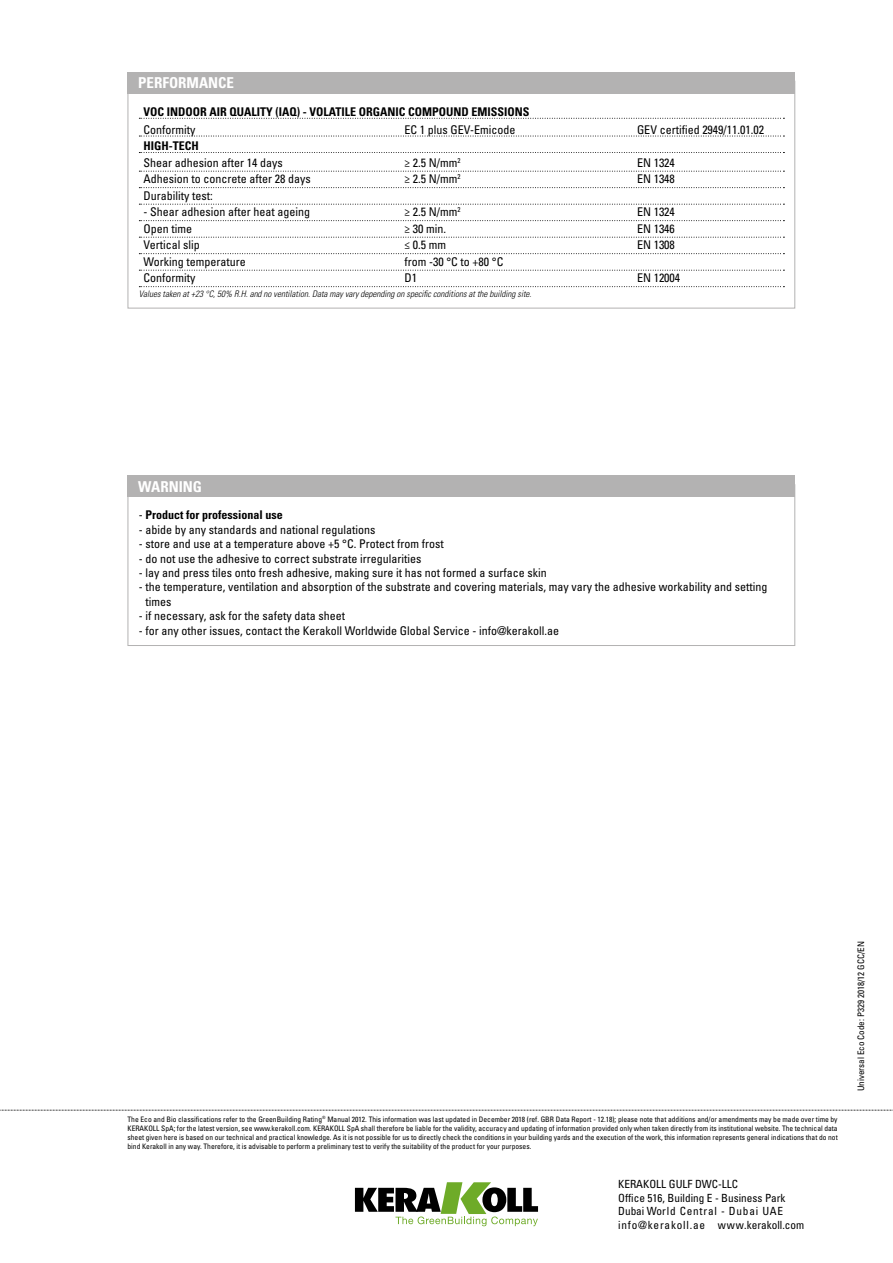
<style>
.page{position:relative;width:893px;height:1263px;background:#fff}
.page>*{position:absolute;margin:0;border:0;box-sizing:border-box;transform-origin:0 0}
.t1{font:700 condensed 15px "Univers LT Std";color:#fff}
.t2{font:condensed 12px/14.4px "Univers LT Std";color:#000}
.t3{font:700 condensed 12px "Univers LT Std";color:#000}
.t4{font:condensed 11.25px/13.5px "Univers LT Std";color:#000}
.t5{font:italic 300 condensed 9px "Univers LT Std";color:#000}
.t6{font:condensed 9px "Univers LT Std";color:#000}
.t7{font:condensed 7.5px/9px "Univers LT Std";color:#000;text-align:justify}
.s1{font-weight:400}
</style>
<div class="page">
<svg style="left:0;top:1110px;width:893px;height:1px"></svg>
<svg style="left:355px;top:1182px;width:183px;height:44px"></svg>
<div style="left:128px;top:476px;width:667px;height:21px;background:#b3b2b2"></div>
<svg style="left:139px;top:118px;width:645px;height:1px"></svg>
<svg style="left:139px;top:136px;width:645px;height:1px"></svg>
<svg style="left:139px;top:152px;width:645px;height:1px"></svg>
<svg style="left:139px;top:171px;width:645px;height:1px"></svg>
<svg style="left:139px;top:187px;width:645px;height:1px"></svg>
<svg style="left:139px;top:204px;width:645px;height:1px"></svg>
<svg style="left:139px;top:220px;width:645px;height:1px"></svg>
<svg style="left:139px;top:237px;width:645px;height:1px"></svg>
<svg style="left:139px;top:253px;width:645px;height:1px"></svg>
<svg style="left:139px;top:270px;width:645px;height:1px"></svg>
<svg style="left:139px;top:286px;width:645px;height:1px"></svg>
<div style="left:128px;top:72px;width:667px;height:22px;background:#b3b2b2"></div>
<p class="t1" style="left:138px;top:74px;width:97px">PERFORMANCE</p>
<p class="t3" style="left:143px;top:104px;width:387px">VOC INDOOR AIR QUALITY (IAQ) - VOLATILE ORGANIC COMPOUND EMISSIONS</p>
<p class="t2" style="left:143px;top:122px;width:53px">Conformity</p>
<p class="t2" style="left:404px;top:122px;width:113px">EC 1 plus GEV-Emicode</p>
<p class="t2" style="left:637px;top:122px;width:129px">GEV certified 2949/11.01.02</p>
<p class="t3" style="left:143px;top:138px;width:57px">HIGH-TECH</p>
<p class="t2" style="left:143px;top:155px;width:141px">Shear adhesion after 14 days</p>
<p class="t2" style="left:404px;top:155px;width:57px">≥ 2.5 N/mm<sup>2</sup></p>
<p class="t2" style="left:637px;top:155px;width:39px">EN 1324</p>
<p class="t2" style="left:143px;top:171px;width:169px">Adhesion to concrete after 28 days</p>
<p class="t2" style="left:404px;top:171px;width:57px">≥ 2.5 N/mm<sup>2</sup></p>
<p class="t2" style="left:637px;top:171px;width:39px">EN 1348</p>
<p class="t2" style="left:143px;top:188px;width:71px">Durability test:</p>
<p class="t2" style="left:143px;top:204px;width:168px">- Shear adhesion after heat ageing</p>
<p class="t2" style="left:404px;top:204px;width:57px">≥ 2.5 N/mm<sup>2</sup></p>
<p class="t2" style="left:637px;top:204px;width:39px">EN 1324</p>
<p class="t2" style="left:143px;top:221px;width:50px">Open time</p>
<p class="t2" style="left:404px;top:221px;width:43px">≥ 30 min.</p>
<p class="t2" style="left:637px;top:221px;width:39px">EN 1346</p>
<p class="t2" style="left:143px;top:237px;width:58px">Vertical slip</p>
<p class="t2" style="left:404px;top:237px;width:43px">≤ 0.5 mm</p>
<p class="t2" style="left:637px;top:237px;width:39px">EN 1308</p>
<p class="t2" style="left:143px;top:254px;width:104px">Working temperature</p>
<p class="t2" style="left:404px;top:254px;width:100px">from -30 °C to +80 °C</p>
<p class="t2" style="left:143px;top:270px;width:53px">Conformity</p>
<p class="t2" style="left:404px;top:270px;width:14px">D1</p>
<p class="t2" style="left:637px;top:270px;width:45px">EN 12004</p>
<p class="t5" style="left:139px;top:288px;width:394px">Values taken at +23 °C, 50% R.H. and no ventilation. Data may vary depending on specific conditions at the building site.</p>
<p class="t1" style="left:138px;top:477px;width:65px">WARNING</p>
<p class="t3" style="left:139px;top:508px;width:145px"><span class="s1">-</span> Product for professional use</p>
<p class="t2" style="left:139px;top:522px;width:238px">- abide by any standards and national regulations</p>
<p class="t2" style="left:139px;top:536px;width:306px">- store and use at a temperature above +5 °C. Protect from frost</p>
<p class="t2" style="left:139px;top:551px;width:284px">- do not use the adhesive to correct substrate irregularities</p>
<p class="t2" style="left:139px;top:565px;width:409px">- lay and press tiles onto fresh adhesive, making sure it has not formed a surface skin</p>
<p class="t2" style="left:146px;top:580px;width:623px;text-indent:-7px">- the temperature, ventilation and absorption of the substrate and covering materials, may vary the adhesive workability and setting times</p>
<p class="t2" style="left:139px;top:608px;width:208px">- if necessary, ask for the safety data sheet</p>
<p class="t2" style="left:139px;top:623px;width:422px">- for any other issues, contact the Kerakoll Worldwide Global Service - info@kerakoll.ae</p>
<p class="t7" style="left:128px;top:1114px;width:712px">The Eco and Bio classifications refer to the GreenBuilding Rating<sup>®</sup> Manual 2012. This information was last updated in December 2018 (ref. GBR Data Report - 12.18); please note that additions and/or amendments may be made over time by KERAKOLL SpA; for the latest version, see www.kerakoll.com. KERAKOLL SpA shall therefore be liable for the validity, accuracy and updating of information provided only when taken directly from its institutional website. The technical data sheet given here is based on our technical and practical knowledge. As it is not possible for us to directly check the conditions in your building yards and the execution of the work, this information represents general indications that do not bind Kerakoll in any way. Therefore, it is advisable to perform a preliminary test to verify the suitability of the product for your purposes.</p>
<p class="t4" style="left:618px;top:1177px;width:188px">KERAKOLL GULF DWC-LLC<br>Office 516, Building E - Business Park<br>Dubai World Central - Dubai UAE info@kerakoll.ae www.kerakoll.com</p>
<p class="t6" style="left:855px;top:1091px;width:151px;rotate:-90deg">Universal Eco Code: P329 2018/12 GCC/EN</p>
</div>
